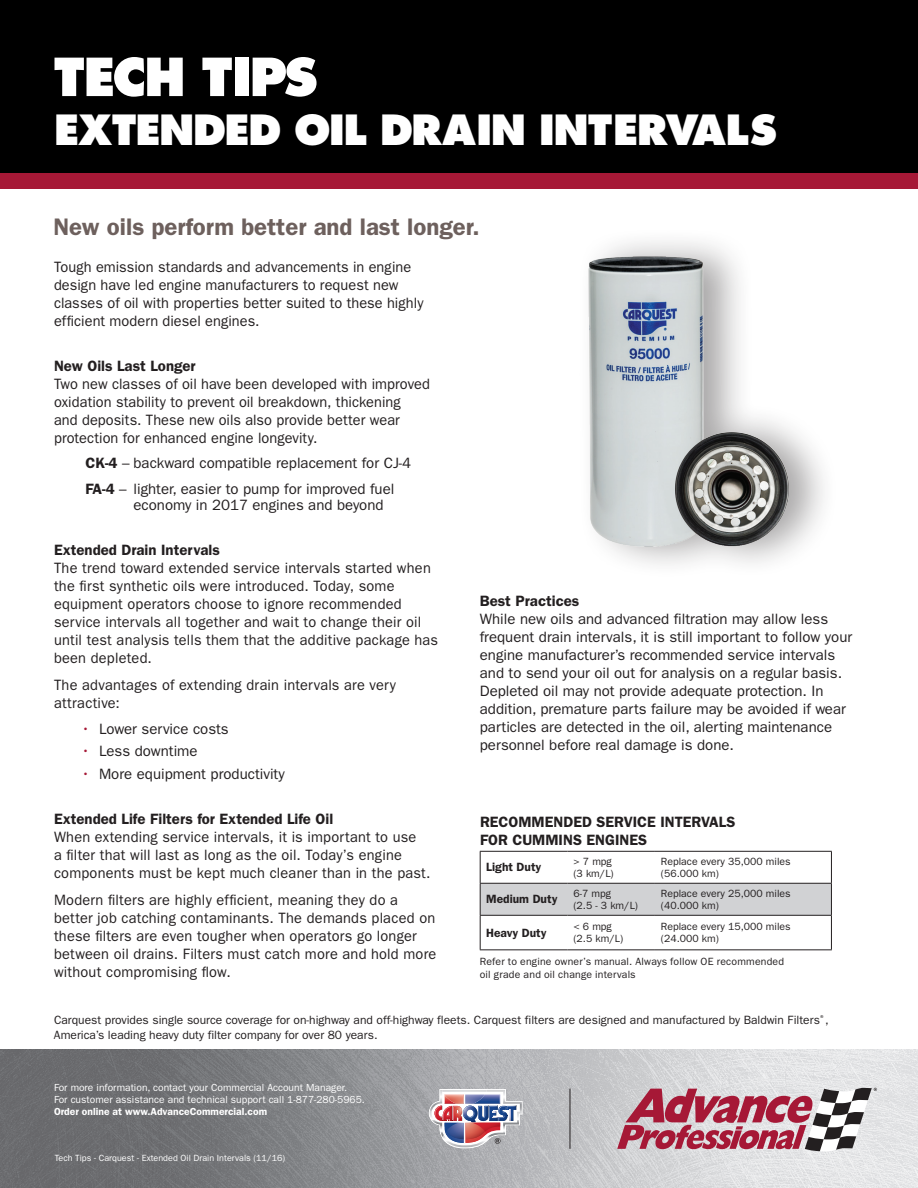
<style>
.page{position:relative;width:918px;height:1188px;background:#fff}
.page>*{position:absolute;margin:0;border:0;box-sizing:border-box;transform-origin:0 0}
.t1{font:800 51px "Futura Std";letter-spacing:-.04em;color:#fff}
.t2{font:800 40.5px "Futura Std";letter-spacing:-.04em;color:#fff}
.t3{font:600 24px "ITC Franklin Gothic Std";color:#6d605d}
.t4{font:15px/18px "ITC Franklin Gothic Std";letter-spacing:.005em;color:#231f20}
.t5{font:600 15px/18px "ITC Franklin Gothic Std";color:#231f20}
.t6{font:12px/14.4px "ITC Franklin Gothic Std";color:#231f20}
.t7{font:600 12px "ITC Franklin Gothic Std";color:#231f20}
.t8{font:10.5px/12.6px "ITC Franklin Gothic Std";color:#231f20}
.t9{font:10.35px/12.1px "ITC Franklin Gothic Std";color:#fff}
.t10{font:600 10.35px "ITC Franklin Gothic Std";color:#fff}
.t11{font:9px "ITC Franklin Gothic Std";color:#fff}
.s1{font-weight:600}
.s2{color:#a61836}
</style>
<div class="page">
<div style="left:0;top:172px;width:918px;height:16px;background:#a61836"></div>
<div style="left:0;top:0;width:918px;height:172px;background:#000"></div>
<img style="left:0;top:1050px;width:918px;height:138px">
<svg style="left:617px;top:1088px;width:260px;height:64px;background:#ba8692"></svg>
<hr style="left:570px;top:1089px;width:1px;height:60px;background:#231f20">
<svg style="left:429px;top:1089px;width:94px;height:59px"></svg>
<svg style="left:481px;top:852px;width:350px;height:97px"></svg>
<hr style="left:480px;top:851px;width:87px;height:1px;background:#231f20">
<hr style="left:567px;top:851px;width:88px;height:1px;background:#231f20">
<hr style="left:655px;top:851px;width:177px;height:1px;background:#231f20">
<hr style="left:480px;top:883px;width:87px;height:1px;background:#231f20">
<hr style="left:567px;top:883px;width:88px;height:1px;background:#231f20">
<hr style="left:655px;top:883px;width:177px;height:1px;background:#231f20">
<hr style="left:480px;top:915px;width:87px;height:1px;background:#231f20">
<hr style="left:567px;top:915px;width:88px;height:1px;background:#231f20">
<hr style="left:655px;top:915px;width:177px;height:1px;background:#231f20">
<hr style="left:480px;top:852px;width:1px;height:31px;background:#231f20">
<hr style="left:831px;top:852px;width:1px;height:31px;background:#231f20">
<hr style="left:480px;top:884px;width:1px;height:31px;background:#231f20">
<hr style="left:831px;top:884px;width:1px;height:31px;background:#231f20">
<hr style="left:480px;top:916px;width:1px;height:33px;background:#231f20">
<hr style="left:831px;top:916px;width:1px;height:33px;background:#231f20">
<hr style="left:480px;top:949px;width:87px;height:1px;background:#231f20">
<hr style="left:567px;top:949px;width:88px;height:1px;background:#231f20">
<hr style="left:655px;top:949px;width:177px;height:1px;background:#231f20">
<div style="left:577px;top:227px;width:262px;height:352px;background:#231f20;opacity:.4"></div>
<img style="left:577px;top:252px;width:262px;height:313px">
<h1 class="t1" style="left:54px;top:45px;width:265px">TECH TIPS</h1>
<h2 class="t2" style="left:54px;top:104px;width:724px">EXTENDED OIL DRAIN INTERVALS</h2>
<h3 class="t3" style="left:53px;top:213px;width:428px">New oils perform better and last longer.</h3>
<p class="t4" style="left:54px;top:258px;width:371px">Tough emission standards and advancements in engine design have led engine manufacturers to request new classes of oil with properties better suited to these highly efficient modern diesel engines.</p>
<p class="t5" style="left:54px;top:356px;width:143px">New Oils Last Longer</p>
<p class="t4" style="left:54px;top:375px;width:378px">Two new classes of oil have been developed with improved oxidation stability to prevent oil breakdown, thickening<br>and deposits. These new oils also provide better wear protection for enhanced engine longevity.</p>
<p class="t4" style="left:86px;top:450px;width:327px;line-height:25.5px"><span class="s1">CK-4</span> – backward compatible replacement for CJ-4<br><span class="s1">FA-4</span> – lighter, easier to pump for improved fuel</p>
<p class="t4" style="left:134px;top:496px;width:252px">economy in 2017 engines and beyond</p>
<p class="t5" style="left:54px;top:541px;width:168px">Extended Drain Intervals</p>
<p class="t4" style="left:54px;top:559px;width:386px">The trend toward extended service intervals started when the first synthetic oils were introduced. Today, some equipment operators choose to ignore recommended service intervals all together and wait to change their oil until test analysis tells them that the additive package has been depleted.</p>
<p class="t4" style="left:54px;top:676px;width:343px">The advantages of extending drain intervals are very attractive:</p>
<p class="t4" style="left:81px;top:720px;width:149px"><span class="s2">•</span> Lower service costs</p>
<p class="t4" style="left:81px;top:742px;width:118px"><span class="s2">•</span> Less downtime</p>
<p class="t4" style="left:81px;top:765px;width:205px"><span class="s2">•</span> More equipment productivity</p>
<p class="t5" style="left:54px;top:809px;width:281px">Extended Life Filters for Extended Life Oil</p>
<p class="t4" style="left:54px;top:828px;width:378px">When extending service intervals, it is important to use<br>a filter that will last as long as the oil. Today’s engine components must be kept much cleaner than in the past.</p>
<p class="t4" style="left:54px;top:891px;width:384px">Modern filters are highly efficient, meaning they do a better job catching contaminants. The demands placed on these filters are even tougher when operators go longer between oil drains. Filters must catch more and hold more without compromising flow.</p>
<p class="t5" style="left:480px;top:592px;width:101px">Best Practices</p>
<p class="t4" style="left:480px;top:610px;width:374px">While new oils and advanced filtration may allow less frequent drain intervals, it is still important to follow your engine manufacturer’s recommended service intervals and to send your oil out for analysis on a regular basis.<br>Depleted oil may not provide adequate protection. In addition, premature parts failure may be avoided if wear particles are detected in the oil, alerting maintenance personnel before real damage is done.</p>
<p class="t5" style="left:480px;top:813px;width:257px">RECOMMENDED SERVICE INTERVALS<br>FOR CUMMINS ENGINES</p>
<p class="t7" style="left:486px;top:860px;width:57px">Light Duty</p>
<p class="t8" style="left:573px;top:855px;width:42px">&gt; 7 mpg (3 km/L)</p>
<p class="t8" style="left:661px;top:855px;width:131px">Replace every 35,000 miles (56.000 km)</p>
<p class="t7" style="left:486px;top:892px;width:73px">Medium Duty</p>
<p class="t8" style="left:573px;top:887px;width:66px">6-7 mpg<br>(2.5 - 3 km/L)</p>
<p class="t8" style="left:661px;top:887px;width:131px">Replace every 25,000 miles (40.000 km)</p>
<p class="t7" style="left:486px;top:925px;width:62px">Heavy Duty</p>
<p class="t8" style="left:573px;top:920px;width:51px">&lt; 6 mpg (2.5 km/L)</p>
<p class="t8" style="left:661px;top:920px;width:131px">Replace every 15,000 miles (24.000 km)</p>
<p class="t8" style="left:480px;top:955px;width:306px">Refer to engine owner’s manual. Always follow OE recommended oil grade and oil change intervals</p>
<p class="t6" style="left:54px;top:1013px;width:776px">Carquest provides single source coverage for on-highway and off-highway fleets. Carquest filters are designed and manufactured by Baldwin Filters<sup>®</sup>,<br>America’s leading heavy duty filter company for over 80 years.</p>
<p class="t9" style="left:54px;top:1081px;width:313px">For more information, contact your Commercial Account Manager.<br>For customer assistance and technical support call 1-877-280-5965.</p>
<p class="t10" style="left:54px;top:1106px;width:215px">Order online at www.AdvanceCommercial.com</p>
<p class="t11" style="left:55px;top:1153px;width:232px">Tech Tips - Carquest - Extended Oil Drain Intervals (11/16)</p>
</div>
